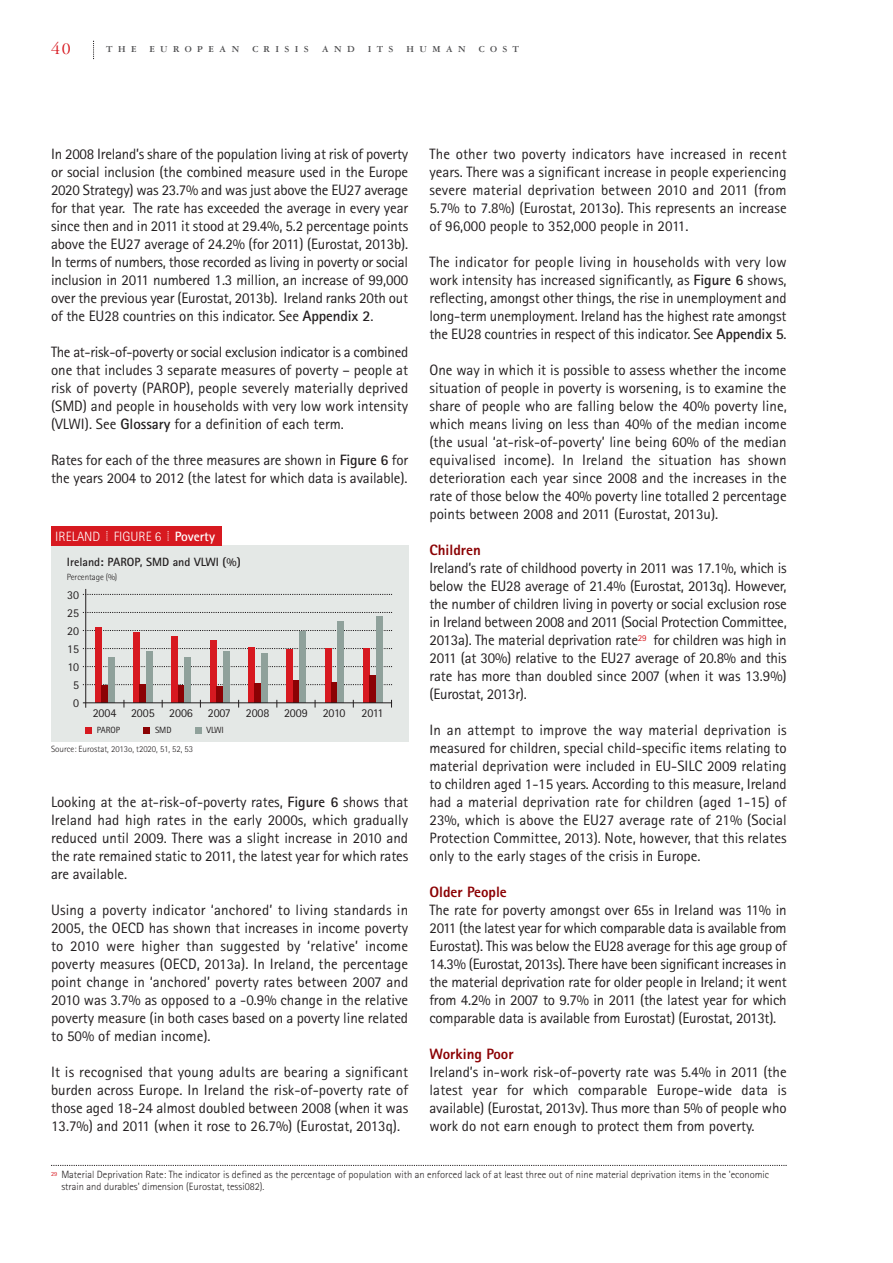
<style>
.page{position:relative;width:893px;height:1263px;background:#fff}
.page>*{position:absolute;margin:0;border:0;box-sizing:border-box;transform-origin:0 0}
.t1{font:18px "Garamond 3 LT Std";color:#d71920}
.t2{font:15px/18px "Rotis Sans Serif";letter-spacing:-.005em;color:#231f20;text-align:justify}
.t3{font:800 15px "Rotis Sans Serif";color:#8b0204}
.t4{font:300 13.5px "Rotis Sans Serif";color:#fff}
.t5{font:12px/18px "Rotis Sans Serif";letter-spacing:-.01em;color:#231f20;text-align:center}
.t6{font:700 12px "Rotis Sans Serif";color:#231f20}
.t7{font:300 10.5px/12px "Rotis Sans Serif";color:#231f20}
.t8{font:700 9.75px "Garamond 3 LT Std";letter-spacing:.545em;color:#4c4c4e}
.t9{font:300 9px "Rotis Sans Serif";color:#231f20}
.t10{font:9px "Rotis Sans Serif";letter-spacing:-.015em;color:#231f20}
.s1{font-weight:700}
</style>
<div class="page">
<svg style="left:93px;top:41px;width:1px;height:18px"></svg>
<div style="left:51px;top:546px;width:357px;height:196px;background:#e4e8e6"></div>
<hr style="left:85px;top:589px;width:1px;height:119px;background:#231f20">
<svg style="left:83px;top:666px;width:309px;height:1px"></svg>
<svg style="left:83px;top:684px;width:309px;height:1px"></svg>
<svg style="left:83px;top:648px;width:309px;height:1px"></svg>
<svg style="left:83px;top:630px;width:309px;height:1px"></svg>
<svg style="left:83px;top:612px;width:309px;height:1px"></svg>
<svg style="left:83px;top:594px;width:309px;height:1px"></svg>
<div style="left:51px;top:526px;width:170px;height:20px;background:#d71920"></div>
<div style="left:85px;top:727px;width:7px;height:7px;background:#d71920"></div>
<div style="left:144px;top:727px;width:6px;height:7px;background:#8b0204"></div>
<div style="left:195px;top:727px;width:7px;height:7px;background:#8fa19b"></div>
<div style="left:95px;top:628px;width:6px;height:75px;background:#d71920"></div>
<div style="left:101px;top:685px;width:7px;height:18px;background:#8b0204"></div>
<div style="left:108px;top:657px;width:6px;height:46px;background:#8fa19b"></div>
<div style="left:133px;top:632px;width:7px;height:71px;background:#d71920"></div>
<div style="left:140px;top:684px;width:6px;height:19px;background:#8b0204"></div>
<div style="left:146px;top:651px;width:7px;height:52px;background:#8fa19b"></div>
<div style="left:172px;top:636px;width:6px;height:67px;background:#d71920"></div>
<div style="left:178px;top:685px;width:6px;height:18px;background:#8b0204"></div>
<div style="left:184px;top:657px;width:7px;height:46px;background:#8fa19b"></div>
<div style="left:210px;top:640px;width:6px;height:63px;background:#d71920"></div>
<div style="left:216px;top:686px;width:7px;height:17px;background:#8b0204"></div>
<div style="left:223px;top:652px;width:6px;height:51px;background:#8fa19b"></div>
<div style="left:248px;top:647px;width:7px;height:56px;background:#d71920"></div>
<div style="left:255px;top:683px;width:6px;height:20px;background:#8b0204"></div>
<div style="left:261px;top:654px;width:7px;height:49px;background:#8fa19b"></div>
<div style="left:287px;top:649px;width:6px;height:54px;background:#d71920"></div>
<div style="left:293px;top:681px;width:6px;height:22px;background:#8b0204"></div>
<div style="left:299px;top:631px;width:7px;height:72px;background:#8fa19b"></div>
<div style="left:325px;top:648px;width:6px;height:55px;background:#d71920"></div>
<div style="left:331px;top:682px;width:7px;height:21px;background:#8b0204"></div>
<div style="left:338px;top:621px;width:6px;height:82px;background:#8fa19b"></div>
<div style="left:363px;top:648px;width:7px;height:55px;background:#d71920"></div>
<div style="left:370px;top:675px;width:6px;height:28px;background:#8b0204"></div>
<div style="left:376px;top:616px;width:6px;height:87px;background:#8fa19b"></div>
<hr style="left:83px;top:702px;width:309px;height:1px;background:#231f20">
<svg style="left:51px;top:1165px;width:736px;height:1px"></svg>
<p class="t1" style="left:51px;top:42px;width:21px">40</p>
<p class="t8" style="left:106px;top:46px;width:32px">THE</p>
<p class="t8" style="left:150px;top:46px;width:91px">EUROPEAN</p>
<p class="t8" style="left:252px;top:46px;width:58px">CRISIS</p>
<p class="t8" style="left:322px;top:46px;width:34px">AND</p>
<p class="t8" style="left:368px;top:46px;width:27px">ITS</p>
<p class="t8" style="left:407px;top:46px;width:61px">HUMAN</p>
<p class="t8" style="left:479px;top:46px;width:42px">COST</p>
<p class="t2" style="left:51px;top:147px;width:359px">In 2008 Ireland’s share of the population living at risk of poverty or social inclusion (the combined measure used in the Europe 2020 Strategy) was 23.7% and was just above the EU27 average for that year. The rate has exceeded the average in every year since then and in 2011 it stood at 29.4%, 5.2 percentage points above the EU27 average of 24.2% (for 2011) (Eurostat, 2013b).<br>In terms of numbers, those recorded as living in poverty or social inclusion in 2011 numbered 1.3 million, an increase of 99,000 over the previous year (Eurostat, 2013b). Ireland ranks 20th out of the EU28 countries on this indicator. See <span class="s1">Appendix 2</span>.</p>
<p class="t2" style="left:51px;top:345px;width:359px">The at-risk-of-poverty or social exclusion indicator is a combined one that includes 3 separate measures of poverty – people at risk of poverty (PAROP), people severely materially deprived (SMD) and people in households with very low work intensity (VLWI). See <span class="s1">Glossary</span> for a definition of each term.</p>
<p class="t2" style="left:51px;top:453px;width:359px">Rates for each of the three measures are shown in <span class="s1">Figure 6</span> for the years 2004 to 2012 (the latest for which data is available).</p>
<p class="t4" style="left:55px;top:531px;width:161px">IRELAND FIGURE 6 <span class="s1">Poverty</span></p>
<p class="t6" style="left:67px;top:558px;width:175px">Ireland: PAROP, SMD and VLWI (%)</p>
<p class="t9" style="left:67px;top:574px;width:52px">Percentage (%)</p>
<p class="t5" style="left:67px;top:587px;width:13px">30<br>25<br>20<br>15<br>10<br>5<br>0</p>
<p class="t5" style="left:93px;top:705px;width:216px">2004 2005 2006 2007 2008 2009</p>
<p class="t5" style="left:323px;top:705px;width:24px">2010</p>
<p class="t5" style="left:361px;top:705px;width:23px">2011</p>
<p class="t10" style="left:97px;top:727px;width:25px">PAROP</p>
<p class="t10" style="left:155px;top:727px;width:18px">SMD</p>
<p class="t10" style="left:207px;top:727px;width:19px">VLWI</p>
<p class="t9" style="left:51px;top:745px;width:144px">Source: Eurostat, 2013o, t2020, 51, 52, 53</p>
<p class="t2" style="left:51px;top:795px;width:359px">Looking at the at-risk-of-poverty rates, <span class="s1">Figure 6</span> shows that Ireland had high rates in the early 2000s, which gradually reduced until 2009. There was a slight increase in 2010 and the rate remained static to 2011, the latest year for which rates are available.</p>
<p class="t2" style="left:51px;top:903px;width:359px">Using a poverty indicator ‘anchored’ to living standards in 2005, the OECD has shown that increases in income poverty to 2010 were higher than suggested by ‘relative’ income poverty measures (OECD, 2013a). In Ireland, the percentage point change in ‘anchored’ poverty rates between 2007 and 2010 was 3.7% as opposed to a -0.9% change in the relative poverty measure (in both cases based on a poverty line related to 50% of median income).</p>
<p class="t2" style="left:51px;top:1065px;width:359px">It is recognised that young adults are bearing a significant burden across Europe. In Ireland the risk-of-poverty rate of those aged 18-24 almost doubled between 2008 (when it was 13.7%) and 2011 (when it rose to 26.7%) (Eurostat, 2013q).</p>
<p class="t2" style="left:429px;top:147px;width:359px">The other two poverty indicators have increased in recent years. There was a significant increase in people experiencing severe material deprivation between 2010 and 2011 (from 5.7% to 7.8%) (Eurostat, 2013o). This represents an increase of 96,000 people to 352,000 people in 2011.</p>
<p class="t2" style="left:429px;top:255px;width:359px">The indicator for people living in households with very low work intensity has increased significantly, as <span class="s1">Figure 6</span> shows, reflecting, amongst other things, the rise in unemployment and long-term unemployment. Ireland has the highest rate amongst the EU28 countries in respect of this indicator. See <span class="s1">Appendix 5</span>.</p>
<p class="t2" style="left:429px;top:363px;width:359px">One way in which it is possible to assess whether the income situation of people in poverty is worsening, is to examine the share of people who are falling below the 40% poverty line, which means living on less than 40% of the median income (the usual ‘at-risk-of-poverty’ line being 60% of the median equivalised income). In Ireland the situation has shown deterioration each year since 2008 and the increases in the rate of those below the 40% poverty line totalled 2 percentage points between 2008 and 2011 (Eurostat, 2013u).</p>
<p class="t3" style="left:429px;top:545px;width:53px">Children</p>
<p class="t2" style="left:429px;top:561px;width:359px">Ireland’s rate of childhood poverty in 2011 was 17.1%, which is below the EU28 average of 21.4% (Eurostat, 2013q). However, the number of children living in poverty or social exclusion rose in Ireland between 2008 and 2011 (Social Protection Committee, 2013a). The material deprivation rate<sup>29</sup> for children was high in 2011 (at 30%) relative to the EU27 average of 20.8% and this rate has more than doubled since 2007 (when it was 13.9%) (Eurostat, 2013r).</p>
<p class="t2" style="left:429px;top:723px;width:359px">In an attempt to improve the way material deprivation is measured for children, special child-specific items relating to material deprivation were included in EU-SILC 2009 relating to children aged 1-15 years. According to this measure, Ireland had a material deprivation rate for children (aged 1-15) of 23%, which is above the EU27 average rate of 21% (Social Protection Committee, 2013). Note, however, that this relates only to the early stages of the crisis in Europe.</p>
<p class="t3" style="left:429px;top:887px;width:79px">Older People</p>
<p class="t2" style="left:429px;top:903px;width:359px">The rate for poverty amongst over 65s in Ireland was 11% in 2011 (the latest year for which comparable data is available from Eurostat). This was below the EU28 average for this age group of 14.3% (Eurostat, 2013s). There have been significant increases in the material deprivation rate for older people in Ireland; it went from 4.2% in 2007 to 9.7% in 2011 (the latest year for which comparable data is available from Eurostat) (Eurostat, 2013t).</p>
<p class="t3" style="left:429px;top:1049px;width:86px">Working Poor</p>
<p class="t2" style="left:429px;top:1065px;width:359px">Ireland’s in-work risk-of-poverty rate was 5.4% in 2011 (the latest year for which comparable Europe-wide data is available) (Eurostat, 2013v). Thus more than 5% of people who work do not earn enough to protect them from poverty.</p>
<p class="t7" style="left:61px;top:1170px;width:709px;text-indent:-10px"><sup>29</sup> Material Deprivation Rate: The indicator is defined as the percentage of population with an enforced lack of at least three out of nine material deprivation items in the 'economic strain and durables' dimension (Eurostat, tessi082).</p>
</div>
